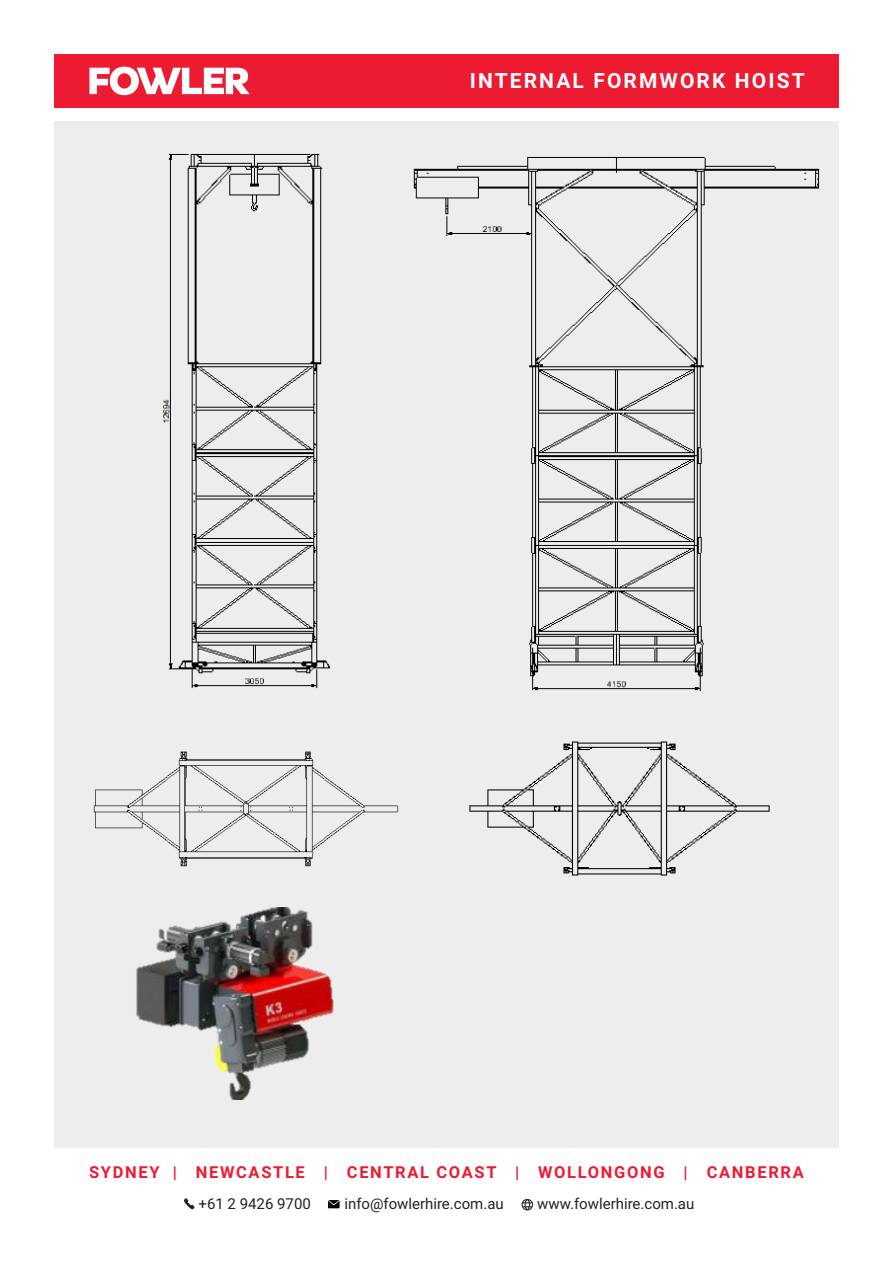
<style>
.page{position:relative;width:893px;height:1263px;background:#fff}
.page>*{position:absolute;margin:0;border:0;box-sizing:border-box;transform-origin:0 0}
.t1{font:700 21px "Roboto";letter-spacing:.1em;color:#fff}
.t2{font:700 16.5px "Roboto";letter-spacing:.1em;color:#ed1b32}
.t3{font:15px "Roboto";color:#222}
</style>
<div class="page">
<div style="left:54px;top:54px;width:785px;height:54px;background:#ed1b32"></div>
<svg style="left:89px;top:67px;width:161px;height:28px"></svg>
<svg style="left:521px;top:1199px;width:12px;height:11px"></svg>
<svg style="left:184px;top:1198px;width:11px;height:11px"></svg>
<svg style="left:328px;top:1200px;width:12px;height:8px"></svg>
<div style="left:54px;top:121px;width:785px;height:1027px;background:#ededee"></div>
<img style="left:93px;top:751px;width:306px;height:116px">
<img style="left:469px;top:741px;width:301px;height:135px">
<img style="left:136px;top:908px;width:198px;height:192px">
<img style="left:163px;top:154px;width:168px;height:535px">
<img style="left:413px;top:157px;width:407px;height:535px">
<h1 class="t1" style="left:470px;top:66px;width:336px">INTERNAL FORMWORK HOIST</h1>
<p class="t2" style="left:89px;top:1161px;width:716px">SYDNEY | NEWCASTLE | CENTRAL COAST | WOLLONGONG | CANBERRA</p>
<p class="t3" style="left:199px;top:1193px;width:114px">+61 2 9426 9700</p>
<p class="t3" style="left:344px;top:1193px;width:161px">info@fowlerhire.com.au</p>
<p class="t3" style="left:537px;top:1193px;width:159px">www.fowlerhire.com.au</p>
</div>
